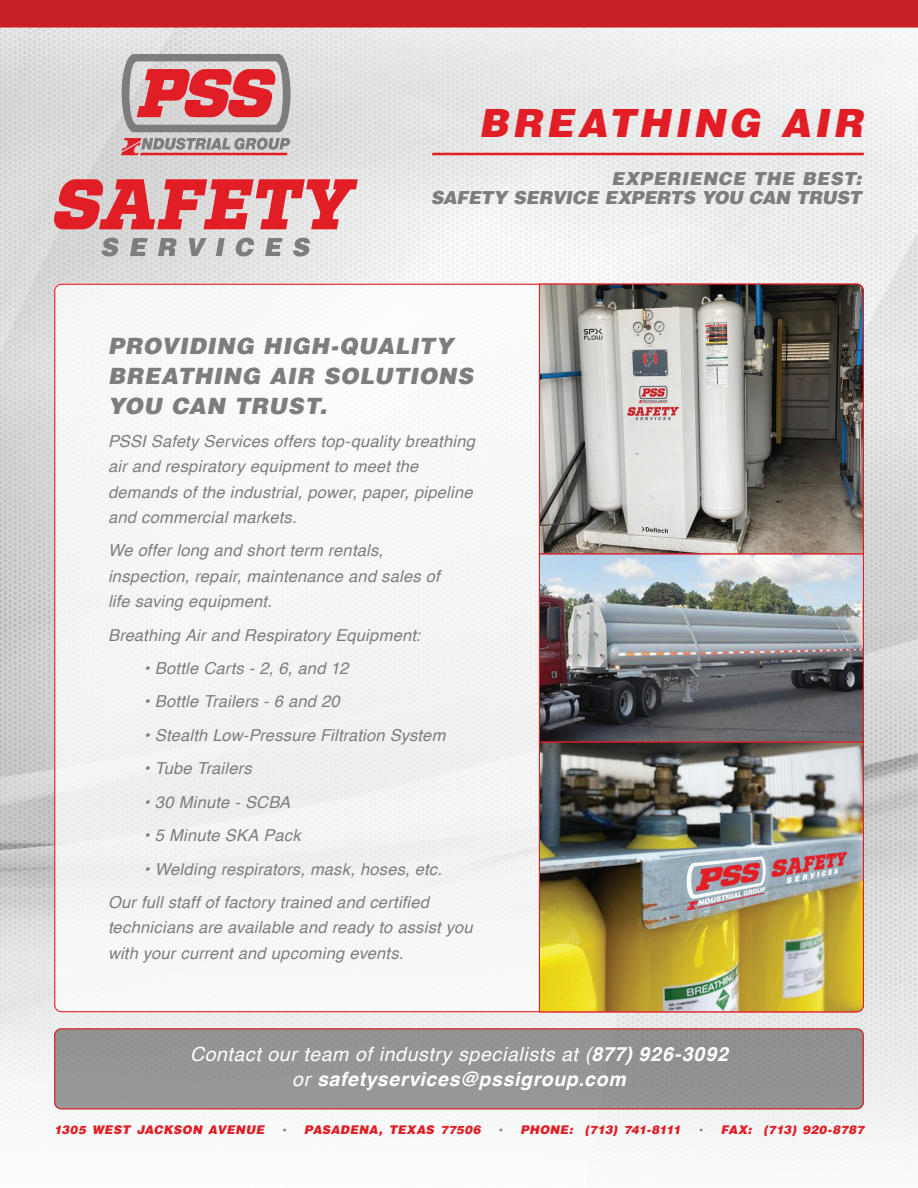
<style>
.page{position:relative;width:918px;height:1188px;background:#fff}
.page>*{position:absolute;margin:0;border:0;box-sizing:border-box;transform-origin:0 0}
.t1{font:italic 900 39px "Helvetica";letter-spacing:.11em;color:#e11e25}
.t2{font:italic 900 22.5px/29.8px "Helvetica";letter-spacing:.05em;color:#7d7e7c}
.t3{font:italic 19.5px/24.8px "Helvetica";letter-spacing:.03em;color:#fff;text-align:center}
.t4{font:italic 900 18px/19.5px "Helvetica";letter-spacing:.01em;color:#7d7e7c;text-align:right}
.t5{font:italic 16.5px/25.3px "Helvetica";letter-spacing:.015em;color:#7d7e7c}
.t6{font:italic 900 12px "Helvetica";letter-spacing:.03em;color:#e11e25}
.t7{font:italic 900 12px "Helvetica";letter-spacing:.005em;color:#e11e25}
.s1{font-weight:700}
.s2{font-size:8.4px;color:#7d7e7c}
</style>
<div class="page">
<img style="left:0;top:0;width:918px;height:1152px">
<div style="left:54px;top:284px;width:810px;height:728px;background:#f6f5f5;border-radius:7px"></div>
<svg style="left:121px;top:138px;width:169px;height:17px;background:#b89494"></svg>
<svg style="left:122px;top:54px;width:169px;height:78px;background:#c58183"></svg>
<svg style="left:54px;top:179px;width:304px;height:50px;background:#df6f73"></svg>
<svg style="left:102px;top:238px;width:17px;height:18px"></svg>
<svg style="left:130px;top:238px;width:18px;height:18px"></svg>
<svg style="left:158px;top:238px;width:19px;height:18px"></svg>
<svg style="left:189px;top:238px;width:18px;height:18px"></svg>
<svg style="left:216px;top:238px;width:9px;height:18px"></svg>
<svg style="left:236px;top:238px;width:18px;height:18px"></svg>
<svg style="left:265px;top:238px;width:18px;height:18px"></svg>
<svg style="left:293px;top:238px;width:17px;height:18px"></svg>
<hr style="left:432px;top:153px;width:432px;height:2px;background:#e11e25">
<img style="left:541px;top:556px;width:321px;height:184px">
<img style="left:538px;top:741px;width:327px;height:272px">
<svg style="left:538px;top:283px;width:327px;height:272px;background:#918c87"></svg>
<div style="left:539px;top:554px;width:325px;height:188px;border:1px solid #e11e25"></div>
<div style="left:54px;top:1028px;width:810px;height:81px;background:#939594;border-radius:7px"></div>
<div style="left:54px;top:1028px;width:810px;height:81px;border:1px solid #e11e25;border-radius:7px"></div>
<h1 class="t1" style="left:479px;top:97px;width:385px">BREATHING AIR</h1>
<p class="t4" style="left:431px;top:168px;width:432px">EXPERIENCE THE BEST:<br>SAFETY SERVICE EXPERTS YOU CAN TRUST</p>
<h2 class="t2" style="left:108px;top:330px;width:367px">PROVIDING HIGH-QUALITY<br>BREATHING AIR SOLUTIONS<br>YOU CAN TRUST.</h2>
<p class="t5" style="left:108px;top:429px;width:369px">PSSI Safety Services offers top-quality breathing air and respiratory equipment to meet the demands of the industrial, power, paper, pipeline and commercial markets.</p>
<p class="t5" style="left:108px;top:538px;width:333px">We offer long and short term rentals, inspection, repair, maintenance and sales of life saving equipment.</p>
<p class="t5" style="left:108px;top:622px;width:314px">Breathing Air and Respiratory Equipment:</p>
<p class="t5" style="left:144px;top:656px;width:206px">• Bottle Carts - 2, 6, and 12</p>
<p class="t5" style="left:144px;top:689px;width:197px">• Bottle Trailers - 6 and 20</p>
<p class="t5" style="left:144px;top:723px;width:303px">• Stealth Low-Pressure Filtration System</p>
<p class="t5" style="left:144px;top:756px;width:109px">• Tube Trailers</p>
<p class="t5" style="left:144px;top:790px;width:148px">• 30 Minute - SCBA</p>
<p class="t5" style="left:144px;top:823px;width:158px">• 5 Minute SKA Pack</p>
<p class="t5" style="left:108px;top:852px;width:336px;line-height:33.5px;text-indent:36px">• Welding respirators, mask, hoses, etc.<br>Our full staff of factory trained and certified</p>
<p class="t5" style="left:108px;top:915px;width:366px">technicians are available and ready to assist you with your current and upcoming events.</p>
<p class="t3" style="left:190px;top:1042px;width:539px">Contact our team of industry specialists at (<span class="s1">877) 926-3092 </span>or <span class="s1">safetyservices@pssigroup.com</span></p>
<p class="t6" style="left:54px;top:1122px;width:212px">1305 WEST JACKSON AVENUE</p>
<p class="t6" style="left:282px;top:1122px;width:200px"><span class="s2">•</span> PASADENA, TEXAS 77506</p>
<p class="t7" style="left:499px;top:1122px;width:184px"><span class="s2">•</span> PHONE: (713) 741-8111</p>
<p class="t6" style="left:699px;top:1122px;width:167px"><span class="s2">•</span> FAX: (713) 920-8787</p>
</div>
